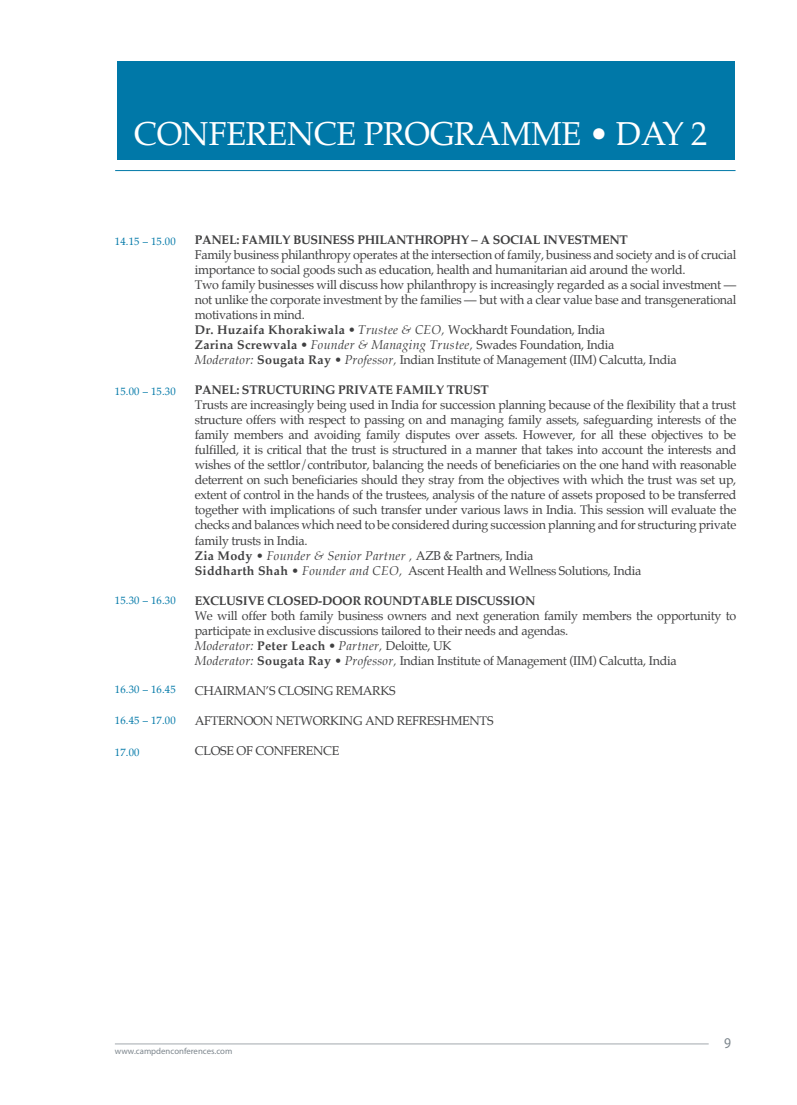
<style>
.page{position:relative;width:797px;height:1105px;background:#fff}
.page>*{position:absolute;margin:0;border:0;box-sizing:border-box;transform-origin:0 0}
.t1{font:32.5px "Palatino";letter-spacing:-.01em;color:#fff}
.t2{font:300 15px "Myriad Pro";color:#7c858c;scale:.9 1}
.t3{font:12.5px/15px "Palatino";letter-spacing:-.025em;color:#404041}
.t4{font:700 12.5px "Palatino";letter-spacing:-.025em;color:#404041}
.t5{font:10.62px "Palatino";letter-spacing:.02em;color:#0078a8}
.t6{font:8.75px "Myriad Pro";color:#7c858c}
.s1{font-weight:700}
.s2{font-style:italic}
</style>
<div class="page">
<hr style="left:115px;top:1043px;width:593px;height:1px;background:#a2a8ad">
<hr style="left:115px;top:170px;width:620px;height:1px;background:#0078a8">
<div style="left:118px;top:62px;width:617px;height:98px;background:#0078a8"></div>
<h1 class="t1" style="left:134px;top:107px;width:575px">CONFERENCE PROGRAMME • DAY 2</h1>
<p class="t5" style="left:115px;top:232px;width:62px">14.15 – 15.00</p>
<p class="t5" style="left:115px;top:383px;width:62px">15.00 – 15.30</p>
<p class="t5" style="left:115px;top:592px;width:62px">15.30 – 16.30</p>
<p class="t5" style="left:115px;top:680px;width:62px">16.30 – 16.45</p>
<p class="t5" style="left:115px;top:712px;width:62px">16.45 – 17.00</p>
<p class="t5" style="left:115px;top:743px;width:26px">17.00</p>
<p class="t4" style="left:195px;top:230px;width:434px">PANEL: FAMILY BUSINESS PHILANTHROPHY – A SOCIAL INVESTMENT</p>
<p class="t3" style="left:195px;top:248px;width:543px">Family business philanthropy operates at the intersection of family, business and society and is of crucial importance to social goods such as education, health and humanitarian aid around the world.<br>Two family businesses will discuss how philanthropy is increasingly regarded as a social investment — not unlike the corporate investment by the families — but with a clear value base and transgenerational motivations in mind.<br><span class="s1">Dr. Huzaifa Khorakiwala</span> • <span class="s2">Trustee &amp; CEO,</span> Wockhardt Foundation, India<br><span class="s1">Zarina Screwvala</span> • <span class="s2">Founder &amp; Managing Trustee,</span> Swades Foundation, India<br><span class="s2">Moderator:</span> <span class="s1">Sougata Ray</span> • <span class="s2">Professor,</span> Indian Institute of Management (IIM) Calcutta, India</p>
<p class="t4" style="left:195px;top:380px;width:295px">PANEL: STRUCTURING PRIVATE FAMILY TRUST</p>
<p class="t3" style="left:195px;top:398px;width:543px">Trusts are increasingly being used in India for succession planning because of the flexibility that a trust structure offers with respect to passing on and managing family assets, safeguarding interests of the family members and avoiding family disputes over assets. However, for all these objectives to be fulfilled, it is critical that the trust is structured in a manner that takes into account the interests and wishes of the settlor/contributor, balancing the needs of beneficiaries on the one hand with reasonable deterrent on such beneficiaries should they stray from the objectives with which the trust was set up, extent of control in the hands of the trustees, analysis of the nature of assets proposed to be transferred together with implications of such transfer under various laws in India. This session will evaluate the checks and balances which need to be considered during succession planning and for structuring private family trusts in India.<br><span class="s1">Zia Mody</span> • <span class="s2">Founder &amp; Senior Partner ,</span> AZB &amp; Partners, India<br><span class="s1">Siddharth Shah</span> • <span class="s2">Founder and CEO,</span> Ascent Health and Wellness Solutions, India</p>
<p class="t4" style="left:195px;top:590px;width:342px">EXCLUSIVE CLOSED-DOOR ROUNDTABLE DISCUSSION</p>
<p class="t3" style="left:195px;top:608px;width:543px">We will offer both family business owners and next generation family members the opportunity to participate in exclusive discussions tailored to their needs and agendas.<br><span class="s2">Moderator:</span> <span class="s1">Peter Leach</span> • <span class="s2">Partner,</span> Deloitte, UK<br><span class="s2">Moderator:</span> <span class="s1">Sougata Ray</span> • <span class="s2">Professor,</span> Indian Institute of Management (IIM) Calcutta, India</p>
<p class="t3" style="left:195px;top:683px;width:202px">CHAIRMAN’S CLOSING REMARKS</p>
<p class="t3" style="left:195px;top:713px;width:300px">AFTERNOON NETWORKING AND REFRESHMENTS</p>
<p class="t3" style="left:195px;top:743px;width:146px">CLOSE OF CONFERENCE</p>
<p class="t6" style="left:115px;top:1045px;width:119px">www.campdenconferences.com</p>
<p class="t2" style="left:724px;top:1034px;width:9px">9</p>
</div>
